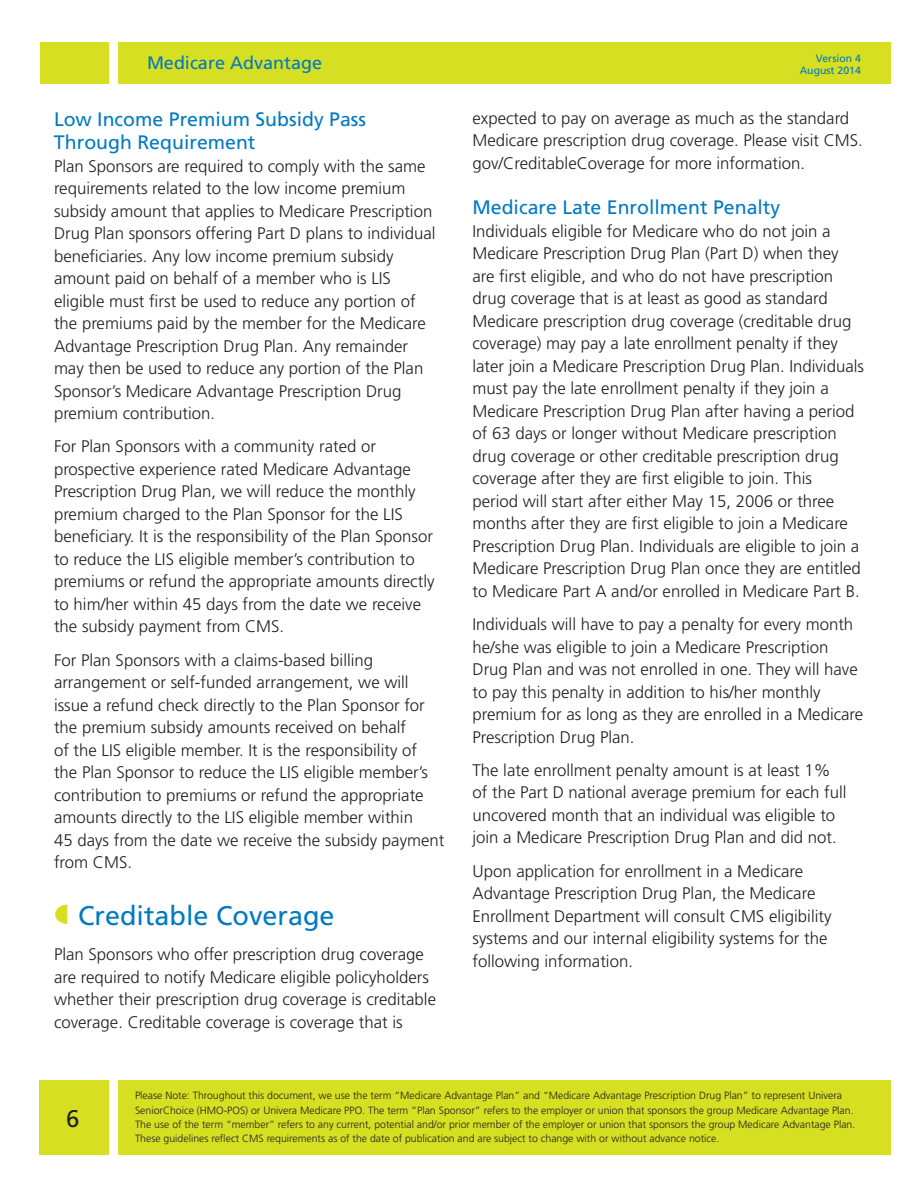
<style>
.page{position:relative;width:918px;height:1188px;background:#fff}
.page>*{position:absolute;margin:0;border:0;box-sizing:border-box;transform-origin:0 0}
.t1{font:27px "Frutiger";color:#007ac2}
.t2{font:24px "Frutiger";color:#231f20}
.subhead_2{font:19.5px/23.2px "Frutiger";color:#007ac2}
.subhead_1{font:19.5px "Frutiger";color:#007ac2}
.t3{font:18px "Frutiger";color:#007ac2}
.t4{font:300 16.8px/22.5px "Frutiger";color:#231f20}
.t5{font:300 10.5px/14.2px "Frutiger";color:#231f20}
.subhead_1-2{font:10.5px/12px "Frutiger";color:#007ac2}
</style>
<div class="page">
<div style="left:39px;top:1080px;width:852px;height:75px;background:#d6df21"></div>
<div style="left:109px;top:1080px;width:9px;height:99px;background:#fff"></div>
<div style="left:40px;top:42px;width:851px;height:42px;background:#d6df21"></div>
<div style="left:109px;top:12px;width:9px;height:99px;background:#fff"></div>
<p class="t3" style="left:147px;top:52px;width:177px">Medicare Advantage</p>
<p class="subhead_2" style="left:54px;top:108px;width:314px">Low Income Premium Subsidy Pass<br>Through Requirement</p>
<p class="t4" style="left:54px;top:155px;width:383px">Plan Sponsors are required to comply with the same requirements related to the low income premium subsidy amount that applies to Medicare Prescription Drug Plan sponsors offering Part D plans to individual beneficiaries. Any low income premium subsidy amount paid on behalf of a member who is LIS eligible must first be used to reduce any portion of the premiums paid by the member for the Medicare Advantage Prescription Drug Plan. Any remainder may then be used to reduce any portion of the Plan Sponsor’s Medicare Advantage Prescription Drug premium contribution.</p>
<p class="t4" style="left:54px;top:436px;width:382px">For Plan Sponsors with a community rated or prospective experience rated Medicare Advantage Prescription Drug Plan, we will reduce the monthly premium charged to the Plan Sponsor for the LIS beneficiary. It is the responsibility of the Plan Sponsor to reduce the LIS eligible member’s contribution to premiums or refund the appropriate amounts directly to him/her within 45 days from the date we receive the subsidy payment from CMS.</p>
<p class="t4" style="left:54px;top:649px;width:392px">For Plan Sponsors with a claims-based billing arrangement or self-funded arrangement, we will issue a refund check directly to the Plan Sponsor for the premium subsidy amounts received on behalf<br>of the LIS eligible member. It is the responsibility of the Plan Sponsor to reduce the LIS eligible member’s contribution to premiums or refund the appropriate amounts directly to the LIS eligible member within<br>45 days from the date we receive the subsidy payment from CMS.</p>
<p class="t1" style="left:78px;top:899px;width:258px">Creditable Coverage</p>
<p class="t4" style="left:54px;top:943px;width:384px">Plan Sponsors who offer prescription drug coverage are required to notify Medicare eligible policyholders whether their prescription drug coverage is creditable coverage. Creditable coverage is coverage that is</p>
<p class="subhead_1-2" style="left:820px;top:49px;width:45px">version 1 july 2009</p>
<p class="subhead_1-2" style="left:816px;top:52px;width:47px">Version 4</p>
<p class="subhead_1-2" style="left:800px;top:64px;width:63px">August 2014</p>
<p class="t4" style="left:473px;top:107px;width:392px">expected to pay on average as much as the standard<br>Medicare prescription drug coverage. Please visit CMS. gov/CreditableCoverage for more information.</p>
<p class="subhead_1" style="left:472px;top:196px;width:309px">Medicare Late Enrollment Penalty</p>
<p class="t4" style="left:472px;top:220px;width:393px">Individuals eligible for Medicare who do not join a Medicare Prescription Drug Plan (Part D) when they are first eligible, and who do not have prescription drug coverage that is at least as good as standard Medicare prescription drug coverage (creditable drug coverage) may pay a late enrollment penalty if they later join a Medicare Prescription Drug Plan. Individuals must pay the late enrollment penalty if they join a Medicare Prescription Drug Plan after having a period of 63 days or longer without Medicare prescription drug coverage or other creditable prescription drug coverage after they are first eligible to join. This<br>period will start after either May 15, 2006 or three months after they are first eligible to join a Medicare Prescription Drug Plan. Individuals are eligible to join a Medicare Prescription Drug Plan once they are entitled to Medicare Part A and/or enrolled in Medicare Part B.</p>
<p class="t4" style="left:472px;top:613px;width:392px">Individuals will have to pay a penalty for every month he/she was eligible to join a Medicare Prescription Drug Plan and was not enrolled in one. They will have to pay this penalty in addition to his/her monthly premium for as long as they are enrolled in a Medicare Prescription Drug Plan.</p>
<p class="t4" style="left:472px;top:759px;width:375px">The late enrollment penalty amount is at least 1% of the Part D national average premium for each full uncovered month that an individual was eligible to join a Medicare Prescription Drug Plan and did not.</p>
<p class="t4" style="left:472px;top:860px;width:361px">Upon application for enrollment in a Medicare Advantage Prescription Drug Plan, the Medicare Enrollment Department will consult CMS eligibility systems and our internal eligibility systems for the following information.</p>
<p class="t2" style="left:66px;top:1105px;width:15px">6</p>
<p class="t5" style="left:135px;top:1089px;width:722px">Please Note: Throughout this document, we use the term “Medicare Advantage Plan” and “Medicare Advantage Prescription Drug Plan” to represent Univera<br>SeniorChoice (HMO-POS) or Univera Medicare PPO. The term “Plan Sponsor” refers to the employer or union that sponsors the group Medicare Advantage Plan.<br>The use of the term “member” refers to any current, potential and/or prior member of the employer or union that sponsors the group Medicare Advantage Plan.</p>
<p class="t5" style="left:135px;top:1132px;width:586px">These guidelines reflect CMS requirements as of the date of publication and are subject to change with or without advance notice.</p>
</div>
